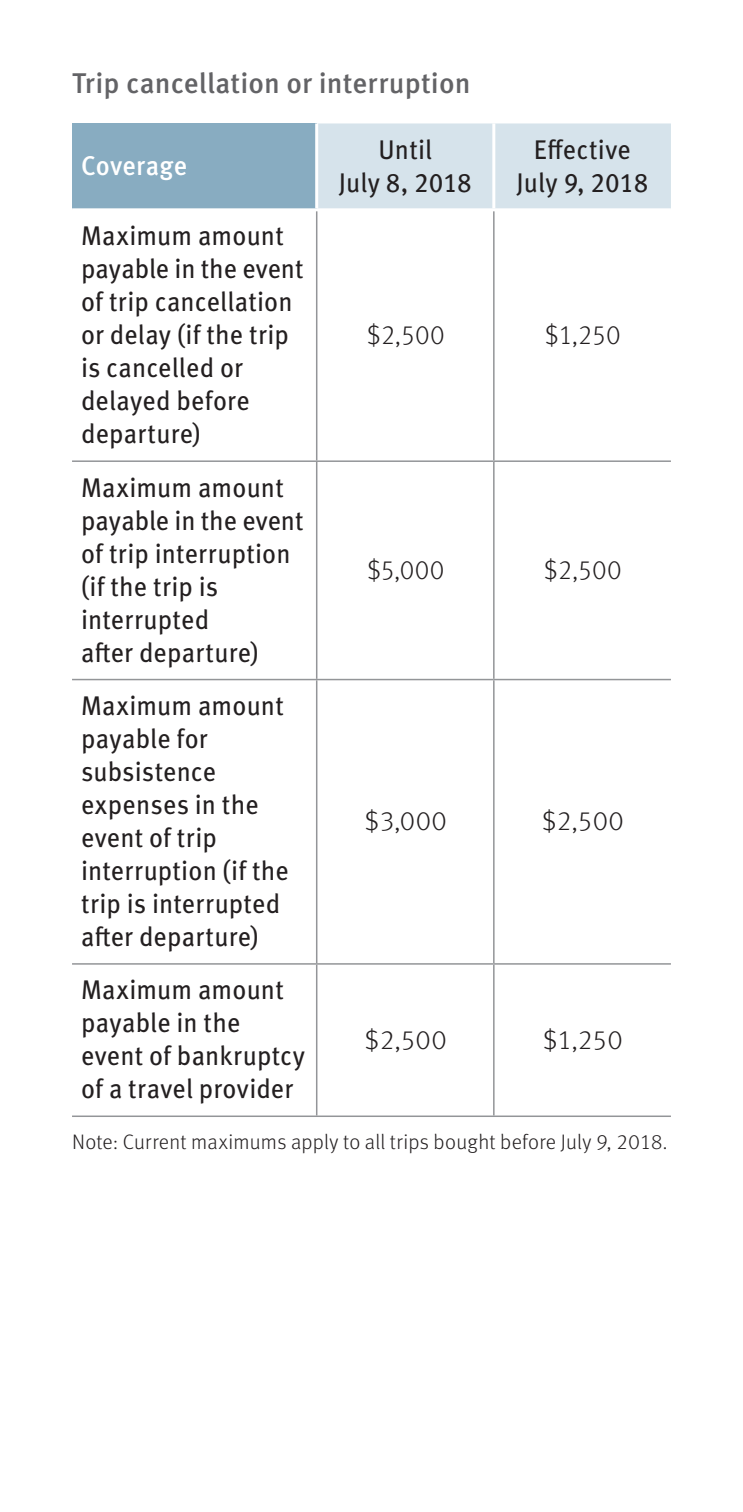
<style>
.page{position:relative;width:743px;height:1512px;background:#fff}
.page>*{position:absolute;margin:0;border:0;box-sizing:border-box;transform-origin:0 0}
.t1{font:500 28.5px "Meta OT";letter-spacing:.005em;color:#636366}
.t2{font:27px/33px "Meta OT";letter-spacing:.005em;color:#231f20;scale:.95 1}
.t3{font:300 27px "Meta OT";letter-spacing:.005em;color:#231f20;scale:.95 1}
.t4{font:300 27px "Meta OT";letter-spacing:.005em;color:#231f20}
.t5{font:500 27px "Meta OT";letter-spacing:.005em;color:#fff;scale:.95 1}
.t6{font:300 21px "Meta OT";letter-spacing:.01em;color:#231f20}
</style>
<div class="page">
<div style="left:72px;top:123px;width:244px;height:87px;background:#88acc1"></div>
<div style="left:318px;top:123px;width:352px;height:85px;background:#d6e3eb"></div>
<svg style="left:72px;top:211px;width:598px;height:905px"></svg>
<hr style="left:315px;top:123px;width:3px;height:85px;background:#fff">
<hr style="left:492px;top:123px;width:3px;height:85px;background:#fff">
<hr style="left:72px;top:208px;width:598px;height:3px;background:#fff">
<hr style="left:316px;top:211px;width:1px;height:249px;background:#939598">
<hr style="left:493px;top:211px;width:1px;height:249px;background:#939598">
<hr style="left:72px;top:460px;width:422px;height:2px;background:#939598">
<hr style="left:316px;top:462px;width:1px;height:217px;background:#939598">
<hr style="left:494px;top:460px;width:176px;height:2px;background:#939598">
<hr style="left:493px;top:462px;width:1px;height:217px;background:#939598">
<hr style="left:72px;top:679px;width:422px;height:1px;background:#939598">
<hr style="left:316px;top:680px;width:1px;height:283px;background:#939598">
<hr style="left:494px;top:679px;width:176px;height:1px;background:#939598">
<hr style="left:493px;top:680px;width:1px;height:283px;background:#939598">
<hr style="left:72px;top:963px;width:422px;height:2px;background:#939598">
<hr style="left:316px;top:965px;width:1px;height:151px;background:#939598">
<hr style="left:494px;top:963px;width:176px;height:2px;background:#939598">
<hr style="left:493px;top:965px;width:1px;height:151px;background:#939598">
<hr style="left:72px;top:1116px;width:598px;height:1px;background:#939598">
<p class="t1" style="left:72px;top:73px;width:400px">Trip cancellation or interruption</p>
<p class="t5" style="left:81px;top:156px;width:113px">Coverage</p>
<p class="t2" style="left:81px;top:221px;width:236px">Maximum amount payable in the event of trip cancellation or delay (if the trip is cancelled or delayed before departure)</p>
<p class="t2" style="left:81px;top:473px;width:236px">Maximum amount payable in the event of trip interruption (if the trip is interrupted<br>after departure)</p>
<p class="t2" style="left:81px;top:691px;width:220px">Maximum amount payable for subsistence expenses in the event of trip interruption (if the trip is interrupted after departure)</p>
<p class="t2" style="left:81px;top:975px;width:237px">Maximum amount payable in the event of bankruptcy of a travel provider</p>
<p class="t2" style="left:338px;top:135px;width:142px;text-align:center">Until<br>July 8, 2018</p>
<p class="t2" style="left:516px;top:135px;width:140px;text-align:center">Effective<br>July 9, 2018</p>
<p class="t3" style="left:365px;top:325px;width:85px">$2,500</p>
<p class="t3" style="left:544px;top:325px;width:82px">$1,250</p>
<p class="t3" style="left:366px;top:560px;width:84px">$5,000</p>
<p class="t3" style="left:542px;top:560px;width:85px">$2,500</p>
<p class="t4" style="left:363px;top:811px;width:85px">$3,000</p>
<p class="t4" style="left:540px;top:811px;width:85px">$2,500</p>
<p class="t4" style="left:363px;top:1029px;width:85px">$2,500</p>
<p class="t4" style="left:542px;top:1029px;width:82px">$1,250</p>
<p class="t6" style="left:72px;top:1133px;width:596px">Note: Current maximums apply to all trips bought before July 9, 2018.</p>
</div>
